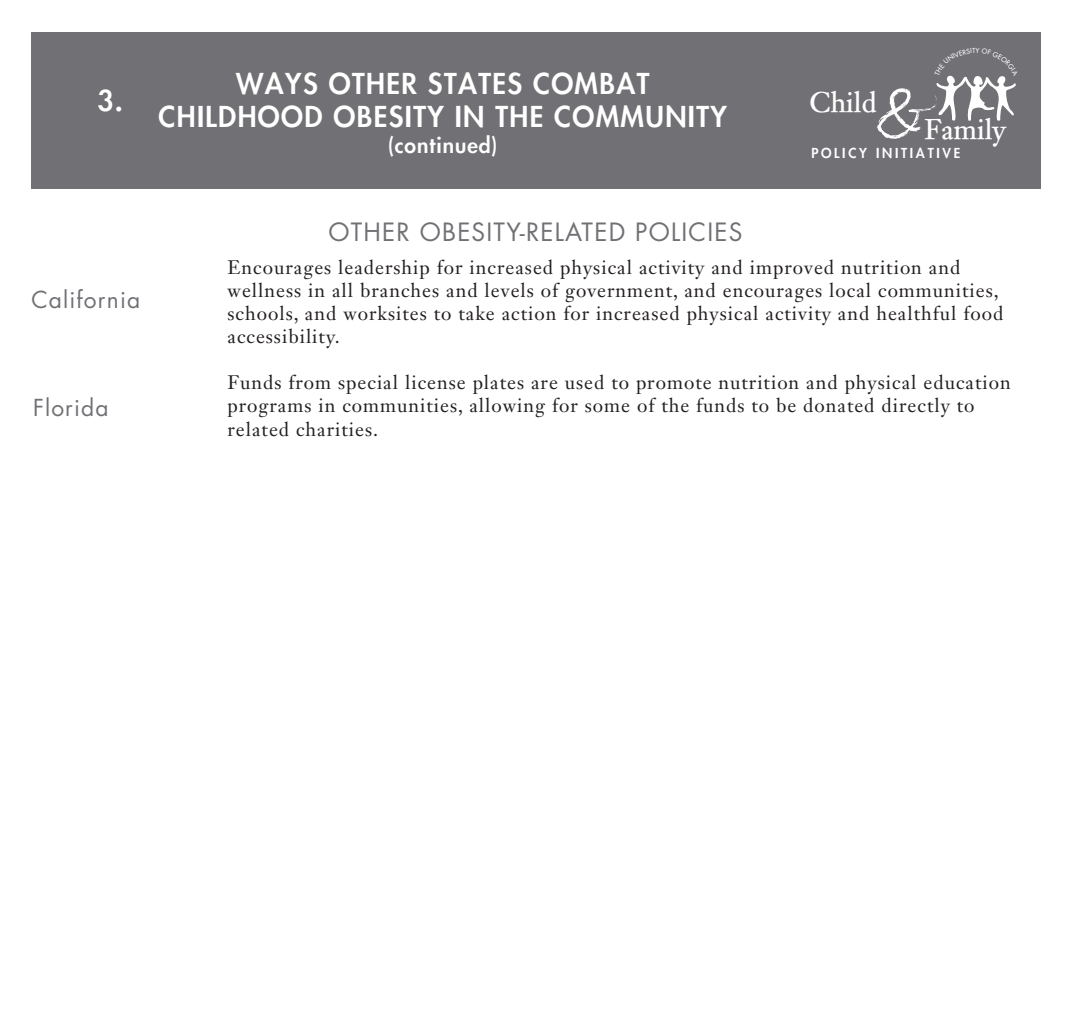
<style>
.page{position:relative;width:1071px;height:1034px;background:#fff}
.page>*{position:absolute;margin:0;border:0;box-sizing:border-box;transform-origin:0 0}
.t1{font:600 28px/33.6px "Futura Std";letter-spacing:.05em;color:#fff;text-align:center}
.t2{font:600 27.82px "Janson Text LT Std";color:#fff}
.t3{font:24.5px "Futura Std";letter-spacing:.05em;color:#717074}
.t4{font:22.75px "Futura Std";letter-spacing:.05em;color:#717074}
.t5{font:600 21px "Futura Std";letter-spacing:.05em;color:#fff}
.t6{font:19.25px/23.1px "Janson Text LT Std";letter-spacing:.05em;color:#231f20}
.t7{font:600 13.47px "Futura Std";letter-spacing:.2em;color:#fff}
</style>
<div class="page">
<div style="left:32px;top:32px;width:1009px;height:157px;background:#717074"></div>
<svg style="left:877px;top:75px;width:139px;height:64px"></svg>
<p class="t1" style="left:97px;top:84px;width:27px">3.</p>
<p class="t1" style="left:159px;top:67px;width:570px">WAYS OTHER STATES COMBAT<br>CHILDHOOD OBESITY IN THE COMMUNITY</p>
<p class="t5" style="left:388px;top:132px;width:111px">(continued)</p>
<p class="t2" style="left:810px;top:85px;width:69px">Child</p>
<p class="t7" style="left:811px;top:145px;width:150px">POLICY INITIATIVE</p>
<p class="t2" style="left:924px;top:112px;width:83px">Family</p>
<p class="t4" style="left:32px;top:285px;width:110px">California</p>
<p class="t4" style="left:33px;top:393px;width:77px">Florida</p>
<p class="t3" style="left:328px;top:216px;width:416px">OTHER OBESITY-RELATED POLICIES</p>
<p class="t6" style="left:228px;top:255px;width:777px">Encourages leadership for increased physical activity and improved nutrition and wellness in all branches and levels of government, and encourages local communities, schools, and worksites to take action for increased physical activity and healthful food accessibility.</p>
<p class="t6" style="left:228px;top:371px;width:785px">Funds from special license plates are used to promote nutrition and physical education programs in communities, allowing for some of the funds to be donated directly to related charities.</p>
</div>
